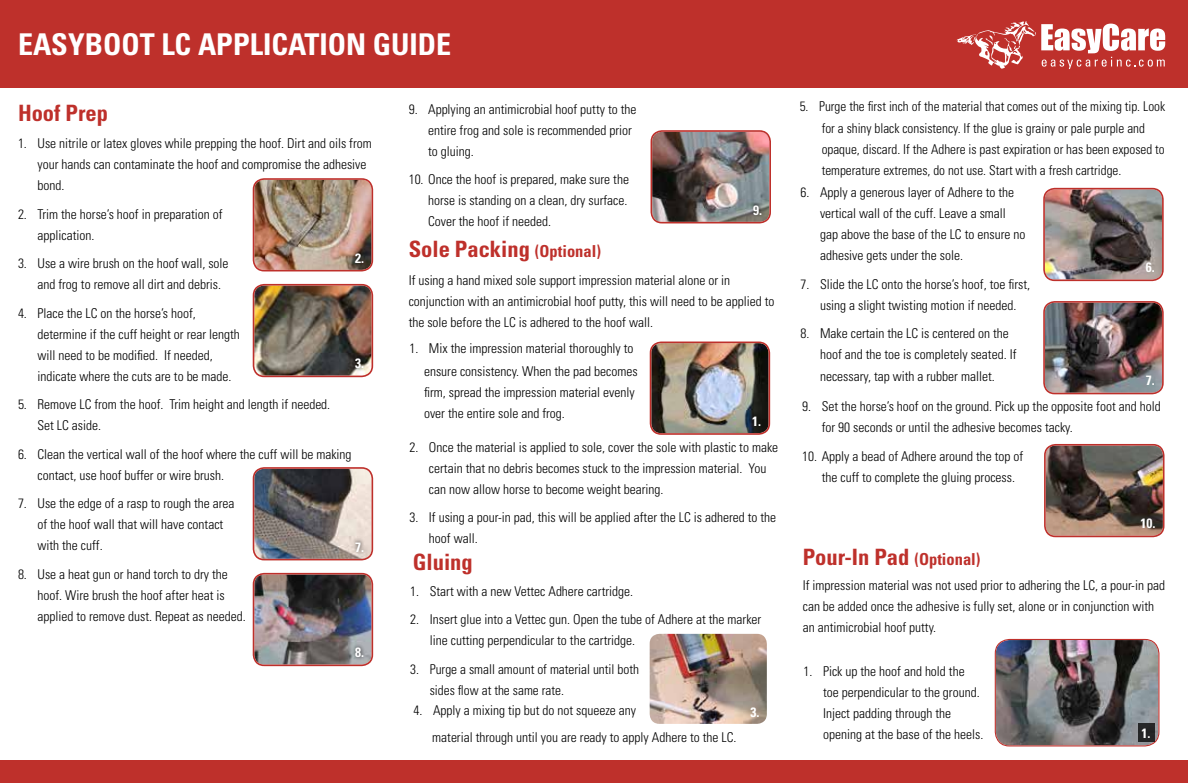
<style>
.page{position:relative;width:1188px;height:783px;background:#fff}
.page>*{position:absolute;margin:0;border:0;box-sizing:border-box;transform-origin:0 0}
.t1{font:700 condensed 30px "Univers LT Std";color:#fff}
.t2{font:700 condensed 22.5px "Univers LT Std";color:#be302b}
.t3{font:300 condensed 13.5px/21px "Univers LT Std";color:#000}
.t4{font:700 condensed 13.5px "Univers LT Std";color:#fff}
.s1{font-size:16.5px}
</style>
<div class="page">
<div style="left:0;top:761px;width:1188px;height:22px;background:#be302b"></div>
<div style="left:0;top:0;width:1188px;height:87px;background:#be302b"></div>
<svg style="left:956px;top:21px;width:209px;height:48px"></svg>
<img style="left:254px;top:286px;width:118px;height:90px">
<div style="left:253px;top:284px;width:120px;height:93px;border:2px solid #be302b;border-radius:11px"></div>
<img style="left:254px;top:180px;width:118px;height:90px">
<div style="left:253px;top:178px;width:120px;height:93px;border:2px solid #be302b;border-radius:11px"></div>
<img style="left:254px;top:469px;width:118px;height:90px">
<div style="left:253px;top:467px;width:120px;height:93px;border:2px solid #be302b;border-radius:11px"></div>
<img style="left:254px;top:575px;width:118px;height:90px">
<div style="left:253px;top:573px;width:120px;height:93px;border:2px solid #be302b;border-radius:11px"></div>
<img style="left:652px;top:132px;width:117px;height:90px">
<div style="left:651px;top:130px;width:120px;height:93px;border:2px solid #be302b;border-radius:11px"></div>
<img style="left:651px;top:343px;width:118px;height:90px">
<div style="left:650px;top:342px;width:120px;height:93px;border:2px solid #be302b;border-radius:11px"></div>
<img style="left:650px;top:634px;width:117px;height:90px">
<img style="left:1045px;top:190px;width:117px;height:89px">
<div style="left:1043px;top:188px;width:121px;height:93px;border:2px solid #be302b;border-radius:11px"></div>
<img style="left:1045px;top:304px;width:117px;height:89px">
<div style="left:1043px;top:301px;width:121px;height:93px;border:2px solid #be302b;border-radius:11px"></div>
<img style="left:1046px;top:446px;width:116px;height:90px">
<div style="left:1044px;top:444px;width:121px;height:93px;border:2px solid #be302b;border-radius:11px"></div>
<div style="left:351px;top:248px;width:17px;height:19px;background:#000;opacity:.75"></div>
<div style="left:351px;top:354px;width:17px;height:19px;background:#000;opacity:.75"></div>
<div style="left:351px;top:537px;width:17px;height:19px;background:#000;opacity:.75"></div>
<div style="left:749px;top:200px;width:17px;height:19px;background:#000;opacity:.75"></div>
<div style="left:748px;top:412px;width:17px;height:18px;background:#000;opacity:.75"></div>
<div style="left:747px;top:702px;width:16px;height:19px;background:#000;opacity:.75"></div>
<div style="left:1141px;top:258px;width:18px;height:18px;background:#000;opacity:.75"></div>
<div style="left:1142px;top:371px;width:17px;height:19px;background:#000;opacity:.75"></div>
<div style="left:1137px;top:514px;width:22px;height:19px;background:#000;opacity:.75"></div>
<div style="left:351px;top:643px;width:17px;height:19px;background:#000;opacity:.75"></div>
<img style="left:996px;top:640px;width:162px;height:105px">
<div style="left:995px;top:639px;width:164px;height:107px;border:1px solid #be302b;border-radius:14px"></div>
<div style="left:1138px;top:723px;width:16px;height:19px;background:#252627"></div>
<h1 class="t1" style="left:18px;top:26px;width:435px">EASYBOOT LC APPLICATION GUIDE</h1>
<h2 class="t2" style="left:18px;top:99px;width:91px">Hoof Prep</h2>
<p class="t3" style="left:37px;top:133px;width:336px;text-indent:-19px">1. Use nitrile or latex gloves while prepping the hoof. Dirt and oils from your hands can contaminate the hoof and compromise the adhesive bond.</p>
<p class="t3" style="left:37px;top:204px;width:187px;text-indent:-19px">2. Trim the horse’s hoof in preparation of application.</p>
<p class="t3" style="left:37px;top:253px;width:193px;text-indent:-19px">3. Use a wire brush on the hoof wall, sole and frog to remove all dirt and debris.</p>
<p class="t3" style="left:37px;top:303px;width:204px;text-indent:-19px">4. Place the LC on the horse’s hoof, determine if the cuff height or rear length will need to be modified. If needed, indicate where the cuts are to be made.</p>
<p class="t3" style="left:37px;top:394px;width:294px;text-indent:-19px">5. Remove LC from the hoof. Trim height and length if needed.<br>Set LC aside.</p>
<p class="t3" style="left:37px;top:444px;width:316px;text-indent:-19px">6. Clean the vertical wall of the hoof where the cuff will be making contact, use hoof buffer or wire brush.</p>
<p class="t3" style="left:37px;top:493px;width:199px;text-indent:-19px">7. Use the edge of a rasp to rough the area of the hoof wall that will have contact with the cuff.</p>
<p class="t3" style="left:37px;top:564px;width:210px;text-indent:-19px">8. Use a heat gun or hand torch to dry the hoof. Wire brush the hoof after heat is applied to remove dust. Repeat as needed.</p>
<p class="t4" style="left:355px;top:249px;width:10px">2.</p>
<p class="t4" style="left:355px;top:355px;width:10px">3.</p>
<p class="t4" style="left:355px;top:538px;width:10px">7.</p>
<p class="t4" style="left:355px;top:644px;width:10px">8.</p>
<p class="t3" style="left:428px;top:98px;width:210px;text-indent:-19px">9. Applying an antimicrobial hoof putty to the entire frog and sole is recommended prior to gluing.</p>
<p class="t3" style="left:428px;top:169px;width:202px;text-align:justify;text-indent:-19px">10. Once the hoof is prepared, make sure the horse is standing on a clean, dry surface.<br>Cover the hoof if needed.</p>
<h2 class="t2" style="left:409px;top:235px;width:194px">Sole Packing <span class="s1">(Optional)</span></h2>
<p class="t3" style="left:409px;top:269px;width:367px">If using a hand mixed sole support impression material alone or in conjunction with an antimicrobial hoof putty, this will need to be applied to the sole before the LC is adhered to the hoof wall.</p>
<p class="t3" style="left:424px;top:336px;width:215px;line-height:23.5px;text-indent:-15px">1. Mix the impression material thoroughly to ensure consistency. When the pad becomes</p>
<p class="t3" style="left:424px;top:382px;width:212px">firm, spread the impression material evenly over the entire sole and frog.</p>
<p class="t3" style="left:429px;top:436px;width:351px;text-indent:-19px">2. Once the material is applied to sole, cover the sole with plastic to make certain that no debris becomes stuck to the impression material. You can now allow horse to become weight bearing.</p>
<p class="t3" style="left:429px;top:507px;width:349px;text-indent:-19px">3. If using a pour-in pad, this will be applied after the LC is adhered to the hoof wall.</p>
<h2 class="t2" style="left:413px;top:548px;width:62px">Gluing</h2>
<p class="t3" style="left:410px;top:580px;width:224px">1. Start with a new Vettec Adhere cartridge.</p>
<p class="t3" style="left:430px;top:609px;width:333px;text-indent:-19px">2. Insert glue into a Vettec gun. Open the tube of Adhere at the marker line cutting perpendicular to the cartridge.</p>
<p class="t3" style="left:430px;top:658px;width:211px;text-indent:-19px">3. Purge a small amount of material until both sides flow at the same rate.</p>
<p class="t3" style="left:432px;top:697px;width:306px;line-height:26.8px;text-indent:-19px">4. Apply a mixing tip but do not squeeze any<br>material through until you are ready to apply Adhere to the LC.</p>
<p class="t4" style="left:753px;top:201px;width:10px">9.</p>
<p class="t4" style="left:752px;top:413px;width:10px">1.</p>
<p class="t4" style="left:751px;top:704px;width:10px">3.</p>
<p class="t3" style="left:822px;top:96px;width:345px;text-indent:-22px">5. Purge the first inch of the material that comes out of the mixing tip. Look for a shiny black consistency. If the glue is grainy or pale purple and opaque, discard. If the Adhere is past expiration or has been exposed to temperature extremes, do not use. Start with a fresh cartridge.</p>
<p class="t3" style="left:820px;top:182px;width:207px;text-indent:-19px">6. Apply a generous layer of Adhere to the vertical wall of the cuff. Leave a small gap above the base of the LC to ensure no adhesive gets under the sole.</p>
<p class="t3" style="left:801px;top:274px;width:231px;text-align:center">7. Slide the LC onto the horse’s hoof, toe first, using a slight twisting motion if needed.</p>
<p class="t3" style="left:820px;top:323px;width:198px;text-indent:-19px">8. Make certain the LC is centered on the hoof and the toe is completely seated. If necessary, tap with a rubber mallet.</p>
<p class="t3" style="left:822px;top:396px;width:341px;text-indent:-19px">9. Set the horse’s hoof on the ground. Pick up the opposite foot and hold for 90 seconds or until the adhesive becomes tacky.</p>
<p class="t3" style="left:822px;top:446px;width:203px;text-indent:-19px">10. Apply a bead of Adhere around the top of the cuff to complete the gluing process.</p>
<p class="t4" style="left:1146px;top:259px;width:10px">6.</p>
<p class="t4" style="left:1146px;top:372px;width:10px">7.</p>
<p class="t4" style="left:1141px;top:515px;width:16px">10.</p>
<h2 class="t2" style="left:803px;top:543px;width:179px">Pour-In Pad <span class="s1">(Optional)</span></h2>
<p class="t3" style="left:803px;top:575px;width:364px">If impression material was not used prior to adhering the LC, a pour-in pad can be added once the adhesive is fully set, alone or in conjunction with an antimicrobial hoof putty.</p>
<p class="t3" style="left:823px;top:661px;width:162px;text-indent:-19px">1. Pick up the hoof and hold the toe perpendicular to the ground.<br>Inject padding through the opening at the base of the heels.</p>
<p class="t4" style="left:1142px;top:725px;width:10px">1.</p>
</div>
